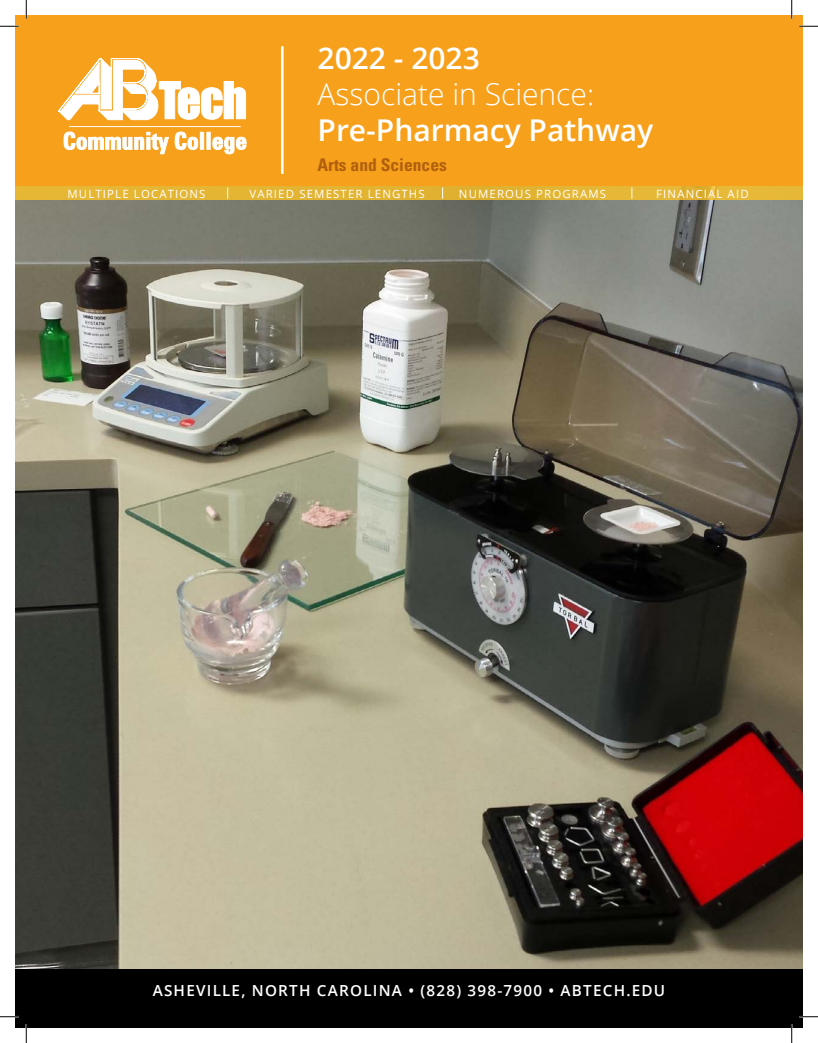
<style>
.page{position:relative;width:818px;height:1043px;background:#fff}
.page>*{position:absolute;margin:0;border:0;box-sizing:border-box;transform-origin:0 0}
._14a_Program_H2{font:300 30px/36px "Open Sans";color:#fff}
._14a_Program_H2-2{font:600 30px "Open Sans";color:#fff}
._14a_Program_H2-3{font:700 condensed 17.5px "Univers LT Std";color:#b05f0f}
.t1{font:600 15.25px "Open Sans";letter-spacing:.08em;color:#fff}
.t2{font:11.38px "Open Sans";letter-spacing:.1em;color:#fff}
.s1{font-weight:600}
</style>
<div class="page">
<img style="left:15px;top:200px;width:787px;height:769px">
<svg style="left:15px;top:185px;width:787px;height:15px;background:#e5b332"></svg>
<div style="left:15px;top:15px;width:787px;height:170px;background:#f6a01b"></div>
<div style="left:15px;top:969px;width:787px;height:59px;background:#000"></div>
<svg style="left:227px;top:187px;width:1px;height:12px"></svg>
<svg style="left:442px;top:187px;width:1px;height:12px"></svg>
<svg style="left:631px;top:187px;width:1px;height:12px"></svg>
<svg style="left:58px;top:58px;width:188px;height:62px"></svg>
<svg style="left:64px;top:132px;width:105px;height:22px"></svg>
<svg style="left:175px;top:132px;width:23px;height:18px"></svg>
<div style="left:200px;top:132px;width:4px;height:17px;background:#fff;border:1px solid #fff"></div>
<hr style="left:207px;top:132px;width:3px;height:17px;background:#fff">
<svg style="left:212px;top:137px;width:34px;height:17px"></svg>
<hr style="left:69px;top:126px;width:172px;height:1px;background:#fff">
<hr style="left:281px;top:46px;width:2px;height:128px;background:#fff">
<svg style="left:0;top:25px;width:19px;height:2px"></svg>
<svg style="left:799px;top:25px;width:19px;height:2px"></svg>
<svg style="left:0;top:1015px;width:19px;height:2px"></svg>
<svg style="left:799px;top:1015px;width:19px;height:2px"></svg>
<svg style="left:25px;top:0;width:2px;height:19px"></svg>
<svg style="left:25px;top:1024px;width:2px;height:18px"></svg>
<svg style="left:790px;top:0;width:2px;height:19px"></svg>
<svg style="left:790px;top:1024px;width:2px;height:18px"></svg>
<p class="_14a_Program_H2-2" style="left:317px;top:38px;width:164px">2022 - 2023</p>
<p class="_14a_Program_H2" style="left:317px;top:75px;width:337px">Associate in Science:<br><span class="s1">Pre-Pharmacy Pathway</span></p>
<p class="_14a_Program_H2-3" style="left:317px;top:154px;width:131px">Arts and Sciences</p>
<p class="t2" style="left:68px;top:186px;width:139px">MULTIPLE LOCATIONS</p>
<p class="t2" style="left:249px;top:186px;width:177px">VARIED SEMESTER LENGTHS</p>
<p class="t2" style="left:459px;top:186px;width:149px">NUMEROUS PROGRAMS</p>
<p class="t2" style="left:656px;top:186px;width:94px">FINANCIAL AID</p>
<p class="t1" style="left:153px;top:979px;width:514px">ASHEVILLE, NORTH CAROLINA • (828) 398-7900 • ABTECH.EDU</p>
</div>
